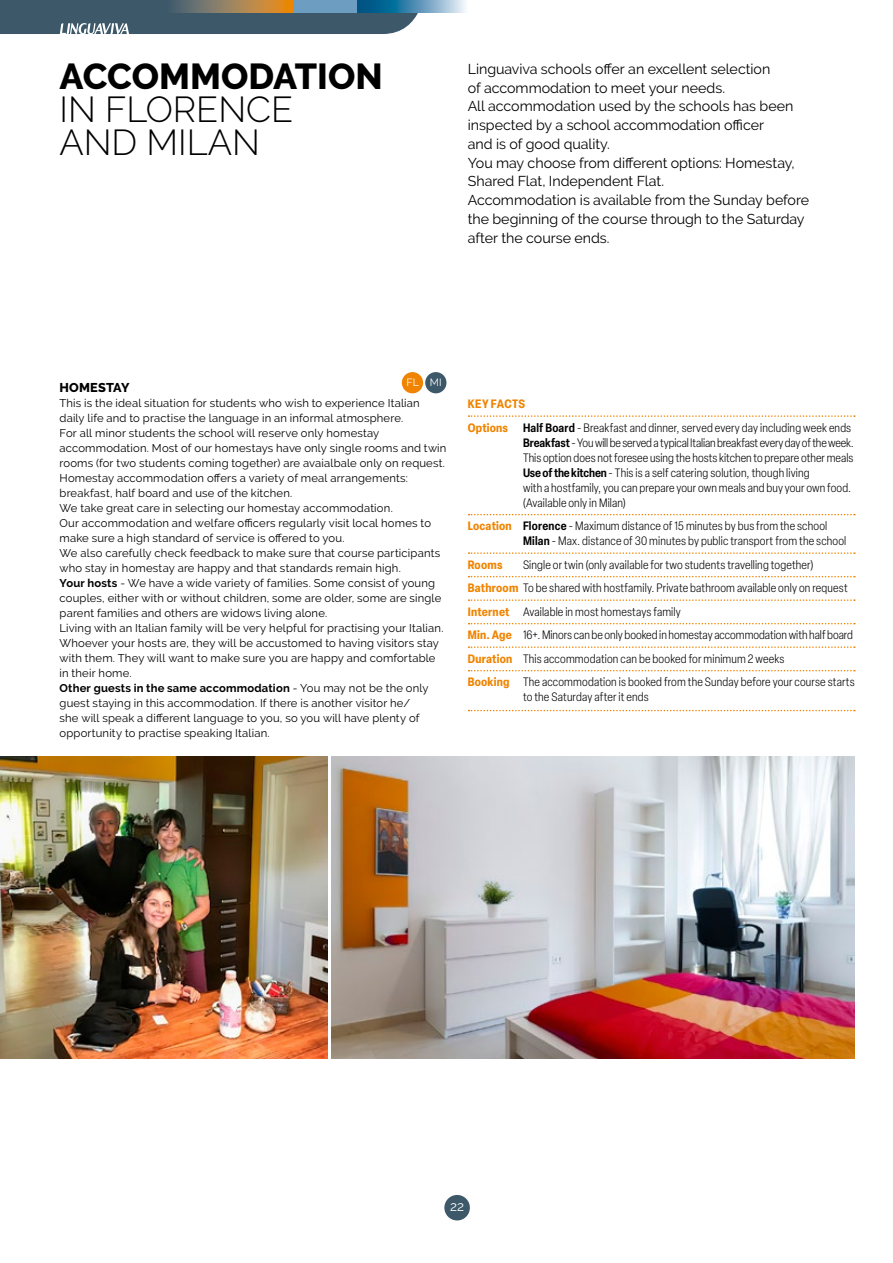
<style>
.page{position:relative;width:893px;height:1263px;background:#fff}
.page>*{position:absolute;margin:0;border:0;box-sizing:border-box;transform-origin:0 0}
.t1{font:300 36px/33px "Raleway";color:#000}
.t2{font:800 36px "Raleway";color:#000}
.t3{font:14.25px/18.8px "Raleway";letter-spacing:-.005em;color:#000}
.t4{font:13.5px "Raleway";color:#fff}
.t5{font:800 12.75px "Raleway";letter-spacing:.015em;color:#000}
.t6{font:300 condensed 12px/23.5px "Elza";letter-spacing:.01em;color:#000}
.t7{font:700 condensed 12px "Elza";letter-spacing:.015em;color:#f08400}
.t8{font:11.25px/15px "Raleway";letter-spacing:.015em;color:#000}
.t9{font:10.5px "Raleway";color:#fff}
.s1{font-weight:700}
.s2{font-weight:700;color:#f08400}
.s3{font-weight:600}
</style>
<div class="page">
<div style="left:444px;top:1195px;width:26px;height:25px;background:#3c5869;border-radius:50%"></div>
<div style="left:0;top:0;width:418px;height:34px;background:#3c5869"></div>
<svg style="left:166px;top:0;width:127px;height:13px;background:#997d53"></svg>
<div style="left:293px;top:0;width:64px;height:13px;background:#6d9ec1"></div>
<svg style="left:468px;top:415px;width:387px;height:2px"></svg>
<svg style="left:468px;top:514px;width:387px;height:1px"></svg>
<svg style="left:468px;top:552px;width:387px;height:2px"></svg>
<svg style="left:468px;top:576px;width:387px;height:1px"></svg>
<svg style="left:468px;top:599px;width:387px;height:2px"></svg>
<svg style="left:468px;top:623px;width:387px;height:1px"></svg>
<svg style="left:468px;top:646px;width:387px;height:2px"></svg>
<svg style="left:468px;top:670px;width:387px;height:1px"></svg>
<svg style="left:468px;top:710px;width:387px;height:1px"></svg>
<svg style="left:357px;top:0;width:109px;height:13px"></svg>
<div style="left:402px;top:372px;width:21px;height:21px;background:#f08400;border-radius:50%"></div>
<div style="left:425px;top:372px;width:21px;height:21px;background:#3c5869;border-radius:50%"></div>
<img style="left:0;top:757px;width:327px;height:302px">
<img style="left:332px;top:757px;width:523px;height:302px">
<h1 class="t2" style="left:60px;top:56px;width:325px">ACCOMMODATION</h1>
<h1 class="t1" style="left:60px;top:93px;width:235px">IN FLORENCE<br>AND MILAN</h1>
<p class="t3" style="left:468px;top:59px;width:343px">Linguaviva schools offer an excellent selection<br>of accommodation to meet your needs.<br>All accommodation used by the schools has been inspected by a school accommodation officer<br>and is of good quality.<br>You may choose from different options: Homestay, Shared Flat, Independent Flat.<br>Accommodation is available from the Sunday before the beginning of the course through to the Saturday after the course ends.</p>
<p class="t9" style="left:406px;top:376px;width:37px">FL MI</p>
<p class="t5" style="left:60px;top:380px;width:72px">HOMESTAY</p>
<p class="t8" style="left:60px;top:395px;width:388px">This is the ideal situation for students who wish to experience Italian daily life and to practise the language in an informal atmosphere.<br>For all minor students the school will reserve only homestay accommodation. Most of our homestays have only single rooms and twin rooms (for two students coming together) are avaialbale only on request.<br>Homestay accommodation offers a variety of meal arrangements: breakfast, half board and use of the kitchen.<br>We take great care in selecting our homestay accommodation.<br>Our accommodation and welfare officers regularly visit local homes to make sure a high standard of service is offered to you.<br>We also carefully check feedback to make sure that course participants who stay in homestay are happy and that standards remain high.<br><span class="s1">Your hosts</span> - We have a wide variety of families. Some consist of young couples, either with or without children, some are older, some are single parent families and others are widows living alone.<br>Living with an Italian family will be very helpful for practising your Italian.<br>Whoever your hosts are, they will be accustomed to having visitors stay with them. They will want to make sure you are happy and comfortable in their home.<br><span class="s1">Other guests in the same accommodation</span> - You may not be the only guest staying in this accommodation. If there is another visitor he/<br>she will speak a different language to you, so you will have plenty of opportunity to practise speaking Italian.</p>
<p class="t6" style="left:468px;top:392px;width:385px"><span class="s2">KEY FACTS<br>Options</span> <span class="s3">Half Board</span> - Breakfast and dinner, served every day including week ends</p>
<p class="t6" style="left:523px;top:435px;width:332px;line-height:15px"><span class="s3">Breakfast</span> - You will be served a typical Italian breakfast every day of the week.<br>This option does not foresee using the hosts kitchen to prepare other meals <span class="s3">Use of the kitchen</span> - This is a self catering solution, though living<br>with a hostfamily, you can prepare your own meals and buy your own food. (Available only in Milan)</p>
<p class="t6" style="left:523px;top:518px;width:325px;line-height:15px;text-indent:-55px"><span class="s2">Location</span> <span class="s3">Florence</span> - Maximum distance of 15 minutes by bus from the school<br><span class="s3">Milan</span> - Max. distance of 30 minutes by public transport from the school</p>
<p class="t7" style="left:468px;top:556px;width:36px">Rooms</p>
<p class="t6" style="left:468px;top:552px;width:388px;text-indent:55px">Single or twin (only available for two students travelling together)<br><span class="s2">Bathroom</span> To be shared with hostfamily. Private bathroom available only on request <span class="s2">Internet</span> Available in most homestays family<br><span class="s2">Min. Age</span> 16+. Minors can be only booked in homestay accommodation with half board <span class="s2">Duration</span> This accommodation can be booked for minimum 2 weeks<br><span class="s2">Booking</span> The accommodation is booked from the Sunday before your course starts</p>
<p class="t6" style="left:523px;top:685px;width:127px">to the Saturday after it ends</p>
<p class="t4" style="left:450px;top:1198px;width:16px">22</p>
</div>
